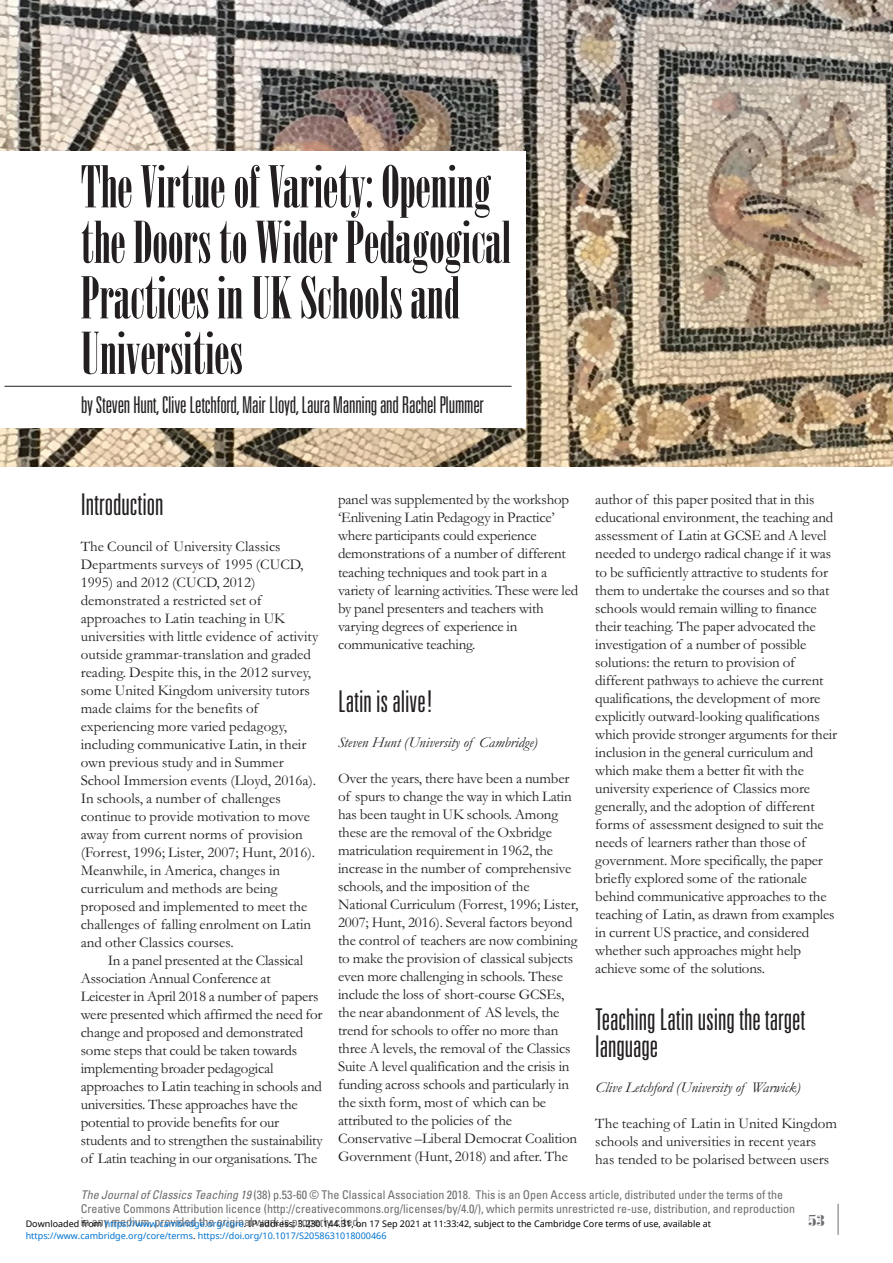
<style>
.page{position:relative;width:893px;height:1263px;background:#fff}
.page>*{position:absolute;margin:0;border:0;box-sizing:border-box;transform-origin:0 0}
.t1{font:57.45px/55.5px "Onyx";color:#231f20}
.t2{font:300 ultra-condensed 30px/27px "Univers LT Std";color:#231f20}
.t3{font:300 ultra-condensed 23.1px "Univers LT Std";letter-spacing:-.01em;color:#231f20}
.t4{font:15px/18px "Garamond";letter-spacing:-.01em;color:#231f20}
.t5{font:italic 15px "Garamond";color:#231f20}
.t6{font:15px "Onyx MT Std";color:#6c6d70;scale:2 1}
.t7{font:condensed 12px/13.5px "Univers LT Std";color:#6c6d70}
.t8{font:9px "Noto Sans";color:#000}
.t9{font:9px "Noto Sans";color:#0172cf}
.s1{font-style:italic}
.s2{color:#0172cf}
.s3{color:#000}
</style>
<div class="page">
<img style="left:0;top:0;width:893px;height:467px">
<hr style="left:838px;top:1204px;width:1px;height:31px;background:#6c6d70">
<div style="left:0;top:151px;width:525px;height:276px;background:#fff"></div>
<hr style="left:4px;top:386px;width:508px;height:1px;background:#231f20">
<h1 class="t1" style="left:81px;top:159px;width:432px">The Virtue of Variety: Opening the Doors to Wider Pedagogical<br>Practices in UK Schools and<br>Universities</h1>
<h3 class="t3" style="left:81px;top:393px;width:405px">by Steven Hunt, Clive Letchford, Mair Lloyd, Laura Manning and Rachel Plummer</h3>
<h2 class="t2" style="left:81px;top:491px;width:84px">Introduction</h2>
<p class="t4" style="left:81px;top:537px;width:239px">The Council of University Classics Departments surveys of 1995 (CUCD, 1995) and 2012 (CUCD, 2012) demonstrated a restricted set of approaches to Latin teaching in UK universities with little evidence of activity outside grammar-translation and graded reading. Despite this, in the 2012 survey, some United Kingdom university tutors made claims for the benefits of experiencing more varied pedagogy, including communicative Latin, in their own previous study and in Summer School Immersion events (Lloyd, 2016a).<br>In schools, a number of challenges continue to provide motivation to move away from current norms of provision (Forrest, 1996; Lister, 2007; Hunt, 2016).<br>Meanwhile, in America, changes in curriculum and methods are being proposed and implemented to meet the challenges of falling enrolment on Latin and other Classics courses.</p>
<p class="t4" style="left:81px;top:951px;width:243px;text-indent:27px">In a panel presented at the Classical Association Annual Conference at Leicester in April 2018 a number of papers were presented which affirmed the need for change and proposed and demonstrated some steps that could be taken towards implementing broader pedagogical approaches to Latin teaching in schools and universities. These approaches have the potential to provide benefits for our students and to strengthen the sustainability of Latin teaching in our organisations. The</p>
<p class="t4" style="left:338px;top:491px;width:242px">panel was supplemented by the workshop ‘Enlivening Latin Pedagogy in Practice’ where participants could experience demonstrations of a number of different teaching techniques and took part in a variety of learning activities. These were led by panel presenters and teachers with varying degrees of experience in communicative teaching.</p>
<h2 class="t2" style="left:338px;top:687px;width:97px">Latin is alive!</h2>
<p class="t5" style="left:338px;top:734px;width:201px">Steven Hunt (University of Cambridge)</p>
<p class="t4" style="left:338px;top:769px;width:242px">Over the years, there have been a number of spurs to change the way in which Latin has been taught in UK schools. Among these are the removal of the Oxbridge matriculation requirement in 1962, the increase in the number of comprehensive schools, and the imposition of the National Curriculum (Forrest, 1996; Lister, 2007; Hunt, 2016). Several factors beyond the control of teachers are now combining to make the provision of classical subjects even more challenging in schools. These include the loss of short-course GCSEs, the near abandonment of AS levels, the trend for schools to offer no more than three A levels, the removal of the Classics Suite A level qualification and the crisis in funding across schools and particularly in the sixth form, most of which can be attributed to the policies of the Conservative –Liberal Democrat Coalition Government (Hunt, 2018) and after. The</p>
<p class="t4" style="left:595px;top:491px;width:243px">author of this paper posited that in this educational environment, the teaching and assessment of Latin at GCSE and A level needed to undergo radical change if it was to be sufficiently attractive to students for them to undertake the courses and so that schools would remain willing to finance their teaching. The paper advocated the investigation of a number of possible solutions: the return to provision of different pathways to achieve the current qualifications, the development of more explicitly outward-looking qualifications which provide stronger arguments for their inclusion in the general curriculum and which make them a better fit with the university experience of Classics more generally, and the adoption of different forms of assessment designed to suit the needs of learners rather than those of government. More specifically, the paper briefly explored some of the rationale behind communicative approaches to the teaching of Latin, as drawn from examples in current US practice, and considered whether such approaches might help achieve some of the solutions.</p>
<h2 class="t2" style="left:595px;top:1005px;width:212px">Teaching Latin using the target language</h2>
<p class="t5" style="left:595px;top:1079px;width:207px">Clive Letchford (University of Warwick)</p>
<p class="t4" style="left:595px;top:1114px;width:243px">The teaching of Latin in United Kingdom schools and universities in recent years has tended to be polarised between users</p>
<p class="t7" style="left:81px;top:1188px;width:716px"><span class="s1">The Journal of Classics Teaching 19</span> (38) p.53-60 © The Classical Association 2018. This is an Open Access article, distributed under the terms of the<br>Creative Commons Attribution licence (http://creativecommons.org/licenses/by/4.0/), which permits unrestricted re-use, distribution, and reproduction in any medium, provided the original work is properly cited.</p>
<p class="t8" style="left:26px;top:1218px;width:687px">Downloaded from <span class="s2">https://www.cambridge.org/core</span>. IP address: 3.230.144.31, on 17 Sep 2021 at 11:33:42, subject to the Cambridge Core terms of use, available at</p>
<p class="t9" style="left:26px;top:1229px;width:362px">https://www.cambridge.org/core/terms<span class="s3">.</span> https://doi.org/10.1017/S2058631018000466</p>
<p class="t6" style="left:808px;top:1212px;width:10px">53</p>
</div>
